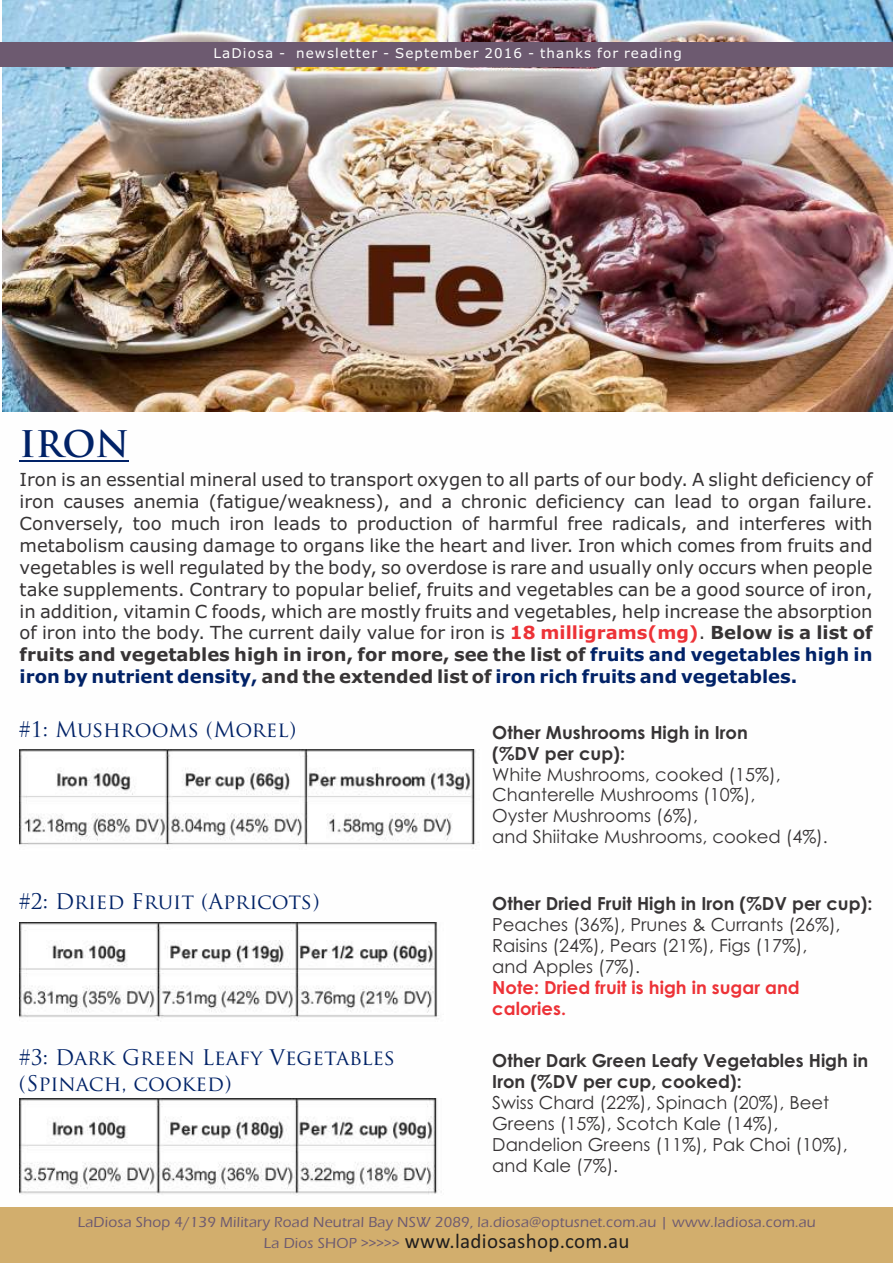
<style>
.page{position:relative;width:893px;height:1263px;background:#fff}
.page>*{position:absolute;margin:0;border:0;box-sizing:border-box;transform-origin:0 0}
.t1{font:700 35.7px "Trajan Pro";color:#012267}
.t2{font:21px/26.4px "Trajan Pro";color:#012267}
.t3{font:21px "Calibri";letter-spacing:.015em;color:#201e1e}
.t4{font:18px/21.9px "Verdana";color:#373435;text-align:justify}
.t5{font:18px/20.9px "Century Gothic";color:#373435}
.t6{font:700 18px/21.1px "Century Gothic";color:#373435}
.t7{font:700 18px/21.1px "Century Gothic";color:#ed3237}
.t8{font:500 15px "Eras ITC";letter-spacing:.015em;color:#6d5a70}
.t9{font:13.5px "Verdana";letter-spacing:.085em;color:#fefefe}
.s1{font-weight:700;color:#ed3237}
.s2{font-weight:700}
.s3{font-weight:700;color:#012267}
.s4{font-family:"Eras ITC";font-weight:500;font-size:15px;color:#6d5a70}
</style>
<div class="page">
<img style="left:2px;top:0;width:890px;height:412px">
<div style="left:0;top:1207px;width:893px;height:56px;background:#d2ae6d"></div>
<hr style="left:20px;top:460px;width:109px;height:2px;background:#012267">
<div style="left:0;top:43px;width:893px;height:24px;background:#6d5a70"></div>
<img style="left:19px;top:750px;width:460px;height:100px">
<img style="left:19px;top:922px;width:420px;height:98px">
<img style="left:19px;top:1099px;width:423px;height:95px">
<p class="t9" style="left:213px;top:48px;width:470px">LaDiosa - newsletter - September 2016 - thanks for reading</p>
<h1 class="t1" style="left:20px;top:430px;width:111px">IRON</h1>
<p class="t4" style="left:20px;top:470px;width:854px">Iron is an essential mineral used to transport oxygen to all parts of our body. A slight deficiency of iron causes anemia (fatigue/weakness), and a chronic deficiency can lead to organ failure.<br>Conversely, too much iron leads to production of harmful free radicals, and interferes with metabolism causing damage to organs like the heart and liver. Iron which comes from fruits and vegetables is well regulated by the body, so overdose is rare and usually only occurs when people take supplements. Contrary to popular belief, fruits and vegetables can be a good source of iron, in addition, vitamin C foods, which are mostly fruits and vegetables, help increase the absorption of iron into the body. The current daily value for iron is <span class="s1">18 milligrams(mg)</span>. <span class="s2">Below is a list of fruits and vegetables high in iron, for more, see the list of</span> <span class="s3">fruits and vegetables high in iron by nutrient density,</span> <span class="s2">and the extended list of</span> <span class="s3">iron rich fruits and vegetables.</span></p>
<p class="t2" style="left:19px;top:718px;width:279px">#1: Mushrooms (Morel)</p>
<p class="t6" style="left:492px;top:723px;width:257px">Other Mushrooms High in Iron (%DV per cup):</p>
<p class="t5" style="left:492px;top:765px;width:337px">White Mushrooms, cooked (15%),<br>Chanterelle Mushrooms (10%),<br>Oyster Mushrooms (6%),<br>and Shiitake Mushrooms, cooked (4%).</p>
<p class="t2" style="left:19px;top:890px;width:302px">#2: Dried Fruit (Apricots)</p>
<p class="t6" style="left:492px;top:895px;width:382px">Other Dried Fruit High in Iron (%DV per cup):</p>
<p class="t5" style="left:492px;top:916px;width:350px">Peaches (36%), Prunes &amp; Currants (26%),<br>Raisins (24%), Pears (21%), Figs (17%), and Apples (7%).</p>
<p class="t7" style="left:492px;top:978px;width:309px">Note: Dried fruit is high in sugar and calories.</p>
<p class="t2" style="left:19px;top:1046px;width:378px">#3: Dark Green Leafy Vegetables (Spinach, cooked)</p>
<p class="t6" style="left:492px;top:1051px;width:377px">Other Dark Green Leafy Vegetables High in<br>Iron (%DV per cup, cooked):</p>
<p class="t5" style="left:492px;top:1094px;width:357px">Swiss Chard (22%), Spinach (20%), Beet<br>Greens (15%), Scotch Kale (14%),<br>Dandelion Greens (11%), Pak Choi (10%), and Kale (7%).</p>
<p class="t8" style="left:78px;top:1216px;width:740px">LaDiosa Shop 4/139 Military Road Neutral Bay NSW 2089, la.diosa@optusnet.com.au | www.ladiosa.com.au</p>
<p class="t3" style="left:264px;top:1232px;width:367px"><span class="s4">La Dios SHOP &gt;&gt;&gt;&gt;&gt;</span> www.ladiosashop.com.au</p>
</div>
